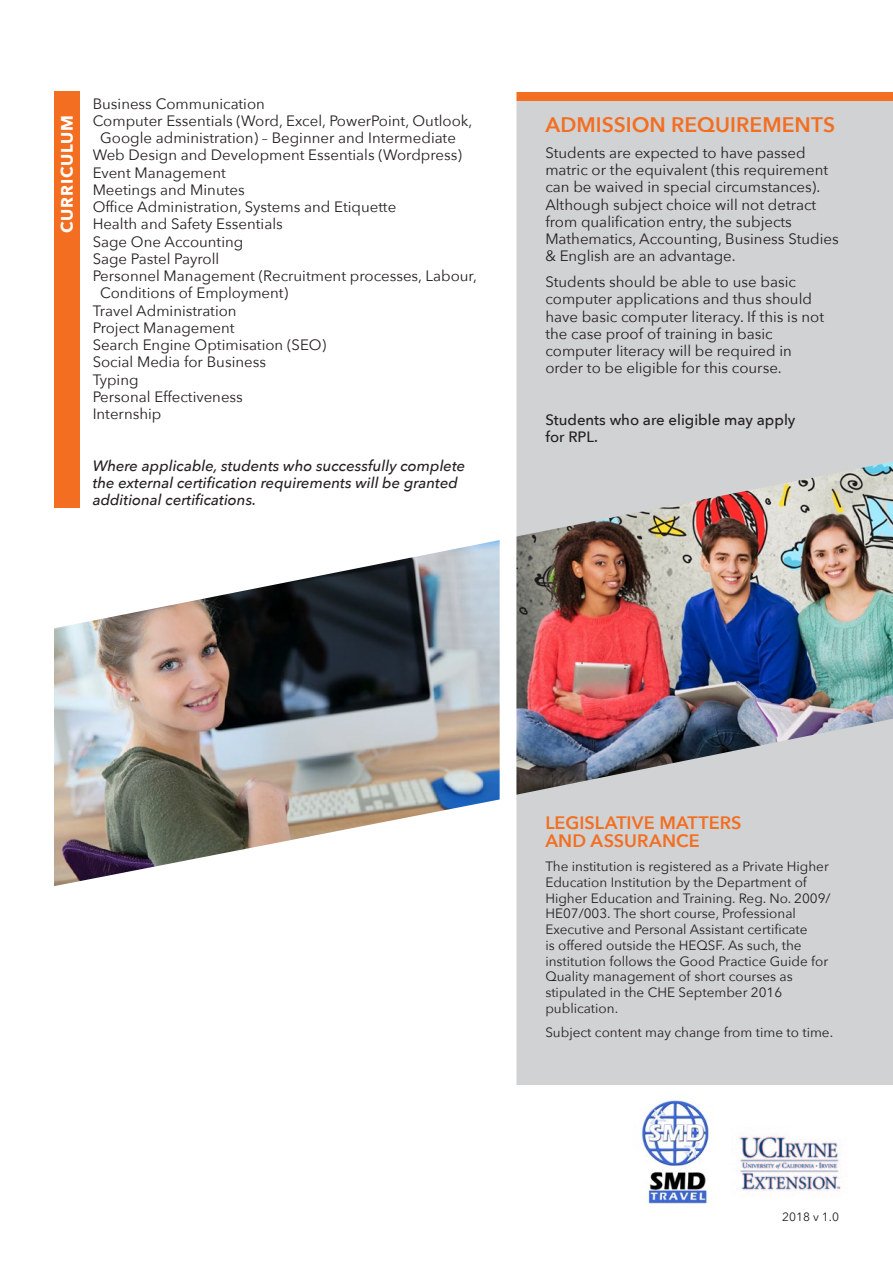
<style>
.page{position:relative;width:893px;height:1263px;background:#fff}
.page>*{position:absolute;margin:0;border:0;box-sizing:border-box;transform-origin:0 0}
.Body_text{font:600 21px "Avenir Next";color:#f36e21}
.Body_text-2{font:600 18px/18px "Avenir Next";letter-spacing:.005em;color:#f36e21}
.Body_text-3{font:700 16.5px "Avenir Next";letter-spacing:.05em;color:#fff}
.Body_text-4{font:15px/17.2px "Avenir Next";color:#231f20}
.Body_text-5{font:italic 500 15px/17.2px "Avenir Next";color:#231f20}
.Body_text-6{font:500 15px/17.2px "Avenir Next";color:#231f20}
.Body_text-7{font:13.5px/15.8px "Avenir Next";color:#231f20}
.Body_text-8{font:12px "Avenir Next";color:#231f20}
</style>
<div class="page">
<div style="left:517px;top:98px;width:376px;height:986px;background:#d1d2d4"></div>
<img style="left:516px;top:462px;width:377px;height:333px">
<div style="left:517px;top:92px;width:376px;height:8px;background:#f36e21"></div>
<img style="left:739px;top:1136px;width:102px;height:55px">
<div style="left:54px;top:91px;width:26px;height:416px;background:#f36e21"></div>
<img style="left:641px;top:1100px;width:68px;height:104px">
<img style="left:54px;top:540px;width:446px;height:346px">
<p class="Body_text-3" style="left:57px;top:233px;width:120px;rotate:-90deg">CURRICULUM</p>
<p class="Body_text-4" style="left:93px;top:95px;width:174px">Business Communication</p>
<p class="Body_text-4" style="left:93px;top:112px;width:381px;text-align:center">Computer Essentials (Word, Excel, PowerPoint, Outlook,<br>Google administration) – Beginner and Intermediate</p>
<p class="Body_text-4" style="left:93px;top:146px;width:371px">Web Design and Development Essentials (Wordpress)</p>
<p class="Body_text-4" style="left:93px;top:164px;width:135px">Event Management</p>
<p class="Body_text-4" style="left:93px;top:181px;width:154px">Meetings and Minutes</p>
<p class="Body_text-4" style="left:93px;top:198px;width:305px">Office Administration, Systems and Etiquette</p>
<p class="Body_text-4" style="left:93px;top:215px;width:192px">Health and Safety Essentials</p>
<p class="Body_text-4" style="left:93px;top:233px;width:152px">Sage One Accounting</p>
<p class="Body_text-4" style="left:93px;top:250px;width:128px">Sage Pastel Payroll</p>
<p class="Body_text-4" style="left:100px;top:267px;width:378px;text-indent:-8px">Personnel Management (Recruitment processes, Labour,<br>Conditions of Employment)</p>
<p class="Body_text-4" style="left:93px;top:302px;width:145px">Travel Administration</p>
<p class="Body_text-4" style="left:93px;top:319px;width:144px">Project Management</p>
<p class="Body_text-4" style="left:93px;top:336px;width:235px">Search Engine Optimisation (SEO)</p>
<p class="Body_text-4" style="left:93px;top:353px;width:175px">Social Media for Business</p>
<p class="Body_text-4" style="left:93px;top:371px;width:47px">Typing</p>
<p class="Body_text-4" style="left:93px;top:388px;width:152px">Personal Effectiveness</p>
<p class="Body_text-4" style="left:93px;top:405px;width:70px">Internship</p>
<p class="Body_text-5" style="left:93px;top:457px;width:374px">Where applicable, students who successfully complete the external certification requirements will be granted additional certifications.</p>
<p class="Body_text" style="left:545px;top:112px;width:291px">ADMISSION REQUIREMENTS</p>
<p class="Body_text-4" style="left:545px;top:144px;width:295px">Students are expected to have passed matric or the equivalent (this requirement can be waived in special circumstances).<br>Although subject choice will not detract from qualification entry, the subjects Mathematics, Accounting, Business Studies &amp; English are an advantage.</p>
<p class="Body_text-4" style="left:545px;top:273px;width:280px">Students should be able to use basic computer applications and thus should have basic computer literacy. If this is not the case proof of training in basic computer literacy will be required in order to be eligible for this course.</p>
<p class="Body_text-6" style="left:545px;top:411px;width:252px">Students who are eligible may apply for RPL.</p>
<p class="Body_text-2" style="left:545px;top:813px;width:198px">LEGISLATIVE MATTERS<br>AND ASSURANCE</p>
<p class="Body_text-7" style="left:545px;top:858px;width:287px">The institution is registered as a Private Higher Education Institution by the Department of Higher Education and Training. Reg. No. 2009/ HE07/003. The short course, Professional Executive and Personal Assistant certificate<br>is offered outside the HEQSF. As such, the institution follows the Good Practice Guide for Quality management of short courses as stipulated in the CHE September 2016 publication.</p>
<p class="Body_text-7" style="left:545px;top:1024px;width:289px">Subject content may change from time to time.</p>
<p class="Body_text-8" style="left:782px;top:1209px;width:58px">2018 v 1.0</p>
</div>
